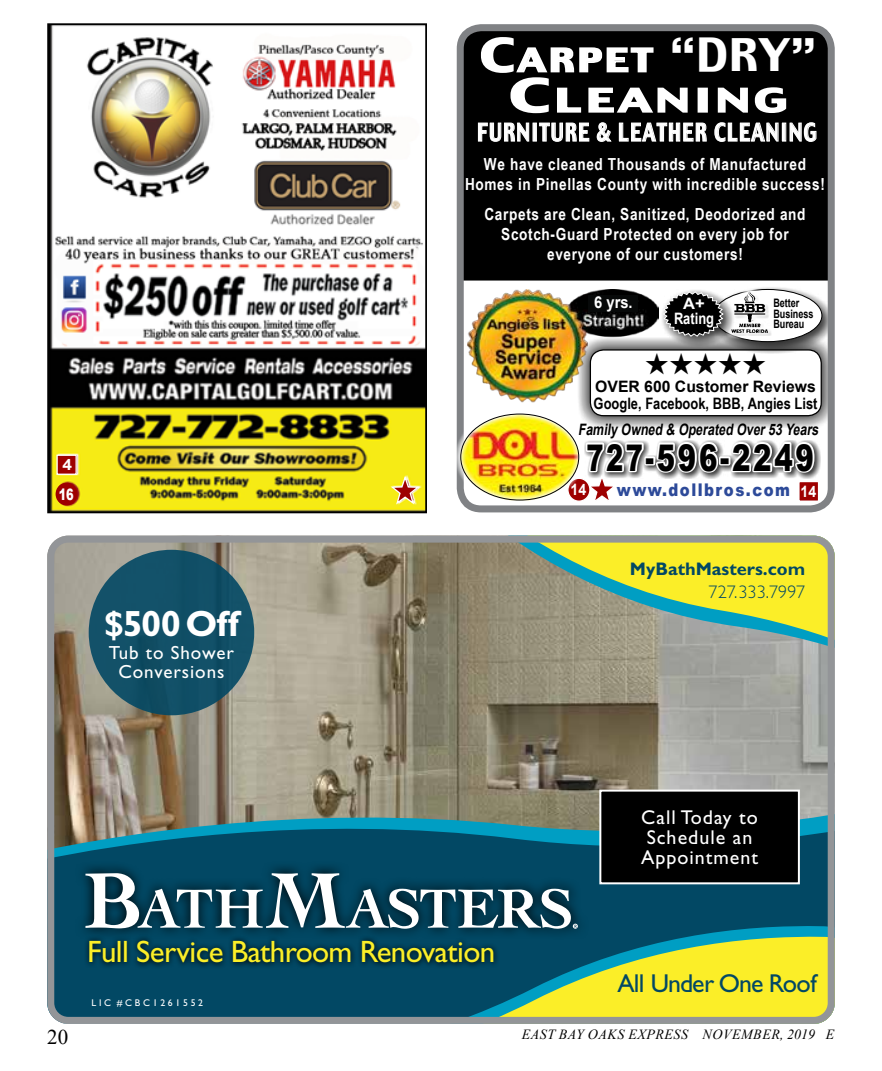
<style>
.page{position:relative;width:882px;height:1071px;background:#fff}
.page>*{position:absolute;margin:0;border:0;box-sizing:border-box;transform-origin:0 0}
.t1{font:44.8px "Charcoal";color:#fff;scale:1.37 1}
.t2{font:900 36.75px "Arial";letter-spacing:.1em;color:#000;scale:.7 1}
.t3{font:700 36.57px "Gill Sans Std";letter-spacing:-.02em;color:#fff}
.t4{font:31.32px "Charcoal";letter-spacing:.07em;color:#fff;scale:1.61 1}
.t5{font:30.97px "Gill Sans Std";letter-spacing:-.02em;color:#fbee28}
.t6{font:500 29.75px "ITC Zapf Dingbats";color:#000}
.t7{font:24.5px "Charcoal";letter-spacing:.06em;color:#fff;scale:.81 1}
.t8{font:21px "Times New Roman";color:#000}
.t9{font:20.12px "Gill Sans Std";letter-spacing:-.04em;color:#024864}
.t10{font:19.95px/19.9px "Gill Sans Std";letter-spacing:.05em;color:#fff}
.t11{font:19.95px "Gill Sans Std";letter-spacing:-.04em;color:#024864}
.t12{font:19.07px/19.1px "Gill Sans Std";letter-spacing:.05em;color:#fff;text-align:center}
.t13{font:700 18.2px "Gill Sans Std";color:#024864}
.t14{font:300 18.2px "Gill Sans Std";color:#024864}
.t15{font:900 17.5px "Arial";letter-spacing:.1em;color:#2d4a99;scale:.85 1}
.t16{font:700 16.62px/19.9px "Arial Narrow";letter-spacing:.04em;color:#fff;text-align:center}
.t17{font:700 16.45px "Arial";color:#fff;scale:.9 1}
.t18{font:700 15.75px "Arial";color:#000;scale:.79 1}
.t19{font:700 15.75px "Arial Narrow";color:#000}
.t20{font:700 15.75px "Arial";color:#000}
.t21{font:700 15.75px/15px "Arial";color:#fff;text-align:center;scale:1.05 1}
.t22{font:700 15.75px "Arial";color:#fff;scale:.9 1}
.t23{font:900 15.75px "Arial";color:#fff;scale:.72 1}
.t24{font:700 15.75px "Arial";color:#fff;scale:1.1 1}
.t25{font:italic 14px "Times New Roman";letter-spacing:.035em;color:#000}
.t26{font:700 11.72px/10.5px "Arial";color:#000;scale:.77 1}
.t27{font:9.8px "Gill Sans Std";letter-spacing:.275em;color:#fff}
.s1{font-size:31.32px}
.s2{font-size:44.8px}
</style>
<div class="page">
<svg style="left:47px;top:536px;width:788px;height:487px;background:#677d6d"></svg>
<div style="left:461px;top:31px;width:371px;height:248px;background:#000;border-radius:9px"></div>
<div style="left:463px;top:268px;width:368px;height:13px;background:#000"></div>
<svg style="left:480px;top:37px;width:208px;height:77px"></svg>
<div style="left:698px;top:88px;width:10px;height:25px;border:2px solid #fff"></div>
<svg style="left:717px;top:87px;width:70px;height:26px"></svg>
<svg style="left:645px;top:441px;width:176px;height:38px"></svg>
<div style="left:644px;top:456px;width:11px;height:9px;border:4px solid #fff"></div>
<svg style="left:653px;top:440px;width:68px;height:35px"></svg>
<div style="left:719px;top:456px;width:11px;height:9px;border:4px solid #fff"></div>
<svg style="left:729px;top:440px;width:88px;height:35px"></svg>
<svg style="left:584px;top:440px;width:61px;height:60px"></svg>
<svg style="left:477px;top:122px;width:53px;height:20px"></svg>
<div style="left:533px;top:123px;width:4px;height:19px;border:1px solid #fff"></div>
<svg style="left:539px;top:122px;width:51px;height:20px"></svg>
<svg style="left:596px;top:122px;width:111px;height:20px"></svg>
<svg style="left:714px;top:122px;width:65px;height:20px"></svg>
<div style="left:782px;top:123px;width:4px;height:19px;border:1px solid #fff"></div>
<svg style="left:789px;top:122px;width:28px;height:20px"></svg>
<svg style="left:579px;top:338px;width:248px;height:90px;background:#a9a9a9"></svg>
<div style="left:590px;top:350px;width:231px;height:66px;background:#fff;border-radius:13px"></div>
<div style="left:590px;top:349px;width:232px;height:67px;border:1px solid #000;border-radius:13px"></div>
<svg style="left:711px;top:287px;width:116px;height:67px"></svg>
<div style="left:714px;top:289px;width:108px;height:53px;background:#fff;border-radius:50%"></div>
<svg style="left:725px;top:287px;width:50px;height:52px"></svg>
<img style="left:734px;top:290px;width:36px;height:46px">
<svg style="left:661px;top:289px;width:73px;height:59px"></svg>
<svg style="left:662px;top:291px;width:63px;height:46px;background:#4f4f4f"></svg>
<svg style="left:568px;top:478px;width:22px;height:23px"></svg>
<div style="left:567px;top:478px;width:24px;height:24px;border:1px solid #fff;border-radius:50%"></div>
<div style="left:799px;top:482px;width:20px;height:19px;background:#9e0000"></div>
<div style="left:798px;top:481px;width:21px;height:21px;border:1px solid #fff"></div>
<img style="left:468px;top:289px;width:190px;height:115px">
<div style="left:589px;top:295px;width:49px;height:16px;background:#070909"></div>
<div style="left:457px;top:24px;width:378px;height:488px;border:7px solid #808285;border-radius:21px"></div>
<img style="left:457px;top:408px;width:127px;height:98px">
<img style="left:50px;top:26px;width:374px;height:484px">
<div style="left:56px;top:483px;width:22px;height:23px;background:#9e0000;border-radius:50%"></div>
<svg style="left:389px;top:476px;width:33px;height:30px"></svg>
<div style="left:57px;top:455px;width:19px;height:19px;background:#9e0000"></div>
<div style="left:56px;top:455px;width:21px;height:20px;border:1px solid #fff"></div>
<div style="left:47px;top:23px;width:380px;height:490px;border:2px solid #000"></div>
<h1 class="t1" style="left:480px;top:26px;width:247px">C<span class="s1">ARPET</span> “DRY”</h1>
<h3 class="t4" style="left:509px;top:80px;width:174px"><span class="s2">C</span>LEANING</h3>
<h3 class="t7" style="left:477px;top:116px;width:421px">FURNITURE &amp; LEATHER CLEANING</h3>
<p class="t16" style="left:465px;top:154px;width:361px">We have cleaned Thousands of Manufactured<br>Homes in Pinellas County with incredible success!</p>
<p class="t16" style="left:484px;top:203px;width:323px">Carpets are Clean, Sanitized, Deodorized and<br>Scotch-Guard Protected on every job for everyone of our customers!</p>
<p class="t17" style="left:594px;top:291px;width:44px">6 yrs.</p>
<p class="t21" style="left:674px;top:296px;width:40px">A+<br>Rating</p>
<p class="t26" style="left:773px;top:298px;width:54px">Better<br>Business<br>Bureau</p>
<h3 class="t6" style="left:645px;top:350px;width:123px">★★★★★</h3>
<p class="t20" style="left:595px;top:375px;width:222px">OVER 600 Customer Reviews</p>
<p class="t19" style="left:594px;top:392px;width:225px">Google, Facebook, BBB, Angies List</p>
<p class="t24" style="left:62px;top:454px;width:10px">4</p>
<p class="t23" style="left:59px;top:483px;width:23px">16</p>
<h3 class="t3" style="left:104px;top:602px;width:136px">$500 Off</h3>
<p class="t12" style="left:109px;top:643px;width:127px">Tub to Shower<br>Conversions</p>
<h3 class="t5" style="left:87px;top:934px;width:410px">Full Service Bathroom Renovation</h3>
<p class="t27" style="left:92px;top:997px;width:113px">LIC #CBC1261552</p>
<p class="t18" style="left:578px;top:418px;width:310px">Family Owned &amp; Operated Over53 Years</p>
<h2 class="t2" style="left:586px;top:431px;width:326px">727-596-2249</h2>
<p class="t15" style="left:617px;top:477px;width:205px">www.dollbros.com</p>
<p class="t22" style="left:571px;top:479px;width:19px">14</p>
<p class="t22" style="left:801px;top:480px;width:19px">14</p>
<p class="t13" style="left:630px;top:559px;width:177px">MyBathMasters.com</p>
<p class="t14" style="left:709px;top:582px;width:98px">727.333.7997</p>
<p class="t10" style="left:641px;top:807px;width:119px">Call Today to<br>Schedule an<br>Appointment</p>
<p class="t9" style="left:654px;top:971px;width:156px">All Under One Roof</p>
<p class="t11" style="left:618px;top:973px;width:155px">All Under One Roof</p>
<p class="t8" style="left:47px;top:1022px;width:22px">20</p>
<p class="t25" style="left:522px;top:1024px;width:314px">EAST BAY OAKS EXPRESS NOVEMBER, 2019 E</p>
</div>
